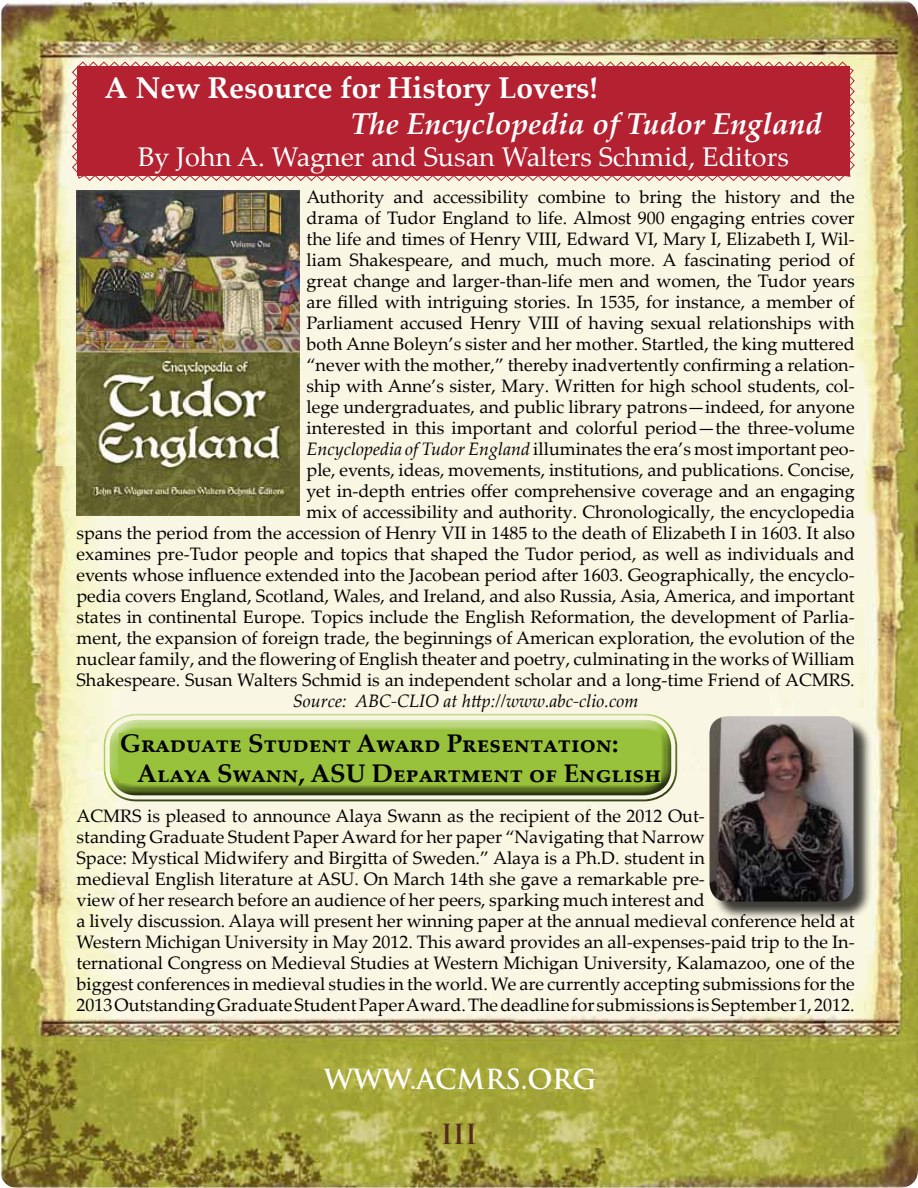
<style>
.page{position:relative;width:918px;height:1188px;background:#fff}
.page>*{position:absolute;margin:0;border:0;box-sizing:border-box;transform-origin:0 0}
.t1{font:700 30px "Palatino Linotype";color:#fff}
.t2{font:italic 700 30px "Palatino Linotype";color:#fff}
.t3{font:27px "Palatino Linotype";color:#fff}
.t4{font:700 27px "Trajan Pro";color:#fff}
.t5{font:700 27px "Trajan Pro";color:#552b20}
.t6{font:700 25.5px/30.6px "Palatino Linotype";color:#000}
.t7{font:18px/21px "Palatino Linotype";color:#000;text-align:right}
.t8{font:italic 18px "Palatino Linotype";color:#000}
.s1{font-style:italic}
</style>
<div class="page">
<img style="left:0;top:0;width:918px;height:1188px">
<svg style="left:71px;top:61px;width:784px;height:121px;background:#b9323f"></svg>
<img style="left:76px;top:190px;width:223px;height:326px">
<div style="left:92px;top:703px;width:588px;height:89px;background:#fff;opacity:.75"></div>
<div style="left:100px;top:723px;width:588px;height:89px;background:#000;opacity:.75"></div>
<div style="left:120px;top:733px;width:541px;height:49px;background:#98c13c"></div>
<div style="left:712px;top:718px;width:160px;height:202px;background:#000;opacity:.75"></div>
<img style="left:710px;top:716px;width:144px;height:186px">
<h1 class="t1" style="left:105px;top:67px;width:495px">A New Resource for History Lovers!</h1>
<h1 class="t2" style="left:351px;top:103px;width:473px">The Encyclopedia of Tudor England</h1>
<h2 class="t3" style="left:138px;top:138px;width:652px">By John A. Wagner and Susan Walters Schmid, Editors</h2>
<p class="t7" style="left:76px;top:186px;width:780px">Authority and accessibility combine to bring the history and the<br>drama of Tudor England to life. Almost 900 engaging entries cover<br>the life and times of Henry VIII, Edward VI, Mary I, Elizabeth I, Wil-<br>liam Shakespeare, and much, much more. A fascinating period of<br>great change and larger-than-life men and women, the Tudor years<br>are filled with intriguing stories. In 1535, for instance, a member of<br>Parliament accused Henry VIII of having sexual relationships with<br>both Anne Boleyn’s sister and her mother. Startled, the king muttered<br>“never with the mother,” thereby inadvertently confirming a relation-<br>ship with Anne’s sister, Mary. Written for high school students, col-<br>lege undergraduates, and public library patrons—indeed, for anyone<br>interested in this important and colorful period—the three-volume<br><span class="s1">Encyclopedia of Tudor England</span> illuminates the era’s most important peo-<br>ple, events, ideas, movements, institutions, and publications. Concise,<br>yet in-depth entries offer comprehensive coverage and an engaging<br>mix of accessibility and authority. Chronologically, the encyclopedia<br>spans the period from the accession of Henry VII in 1485 to the death of Elizabeth I in 1603. It also examines pre-Tudor people and topics that shaped the Tudor period, as well as individuals and events whose influence extended into the Jacobean period after 1603. Geographically, the encyclo&shy;pedia covers England, Scotland, Wales, and Ireland, and also Russia, Asia, America, and important states in continental Europe. Topics include the English Reformation, the development of Parlia&shy;ment, the expansion of foreign trade, the beginnings of American exploration, the evolution of the nuclear family, and the flowering of English theater and poetry, culminating in the works of William Shakespeare. Susan Walters Schmid is an independent scholar and a long-time Friend of ACMRS.</p>
<p class="t8" style="left:293px;top:688px;width:347px">Source: ABC-CLIO at http://www.abc-clio.com</p>
<h3 class="t6" style="left:137px;top:727px;width:525px;text-indent:-17px">Graduate Student Award Presentation:<br>Alaya Swann, ASU Department of English</h3>
<p class="t7" style="left:76px;top:805px;width:780px;text-align:left">ACMRS is pleased to announce Alaya Swann as the recipient of the 2012 Out-<br>standing Graduate Student Paper Award for her paper “Navigating that Narrow<br>Space: Mystical Midwifery and Birgitta of Sweden.” Alaya is a Ph.D. student in<br>medieval English literature at ASU. On March 14th she gave a remarkable pre-<br>view of her research before an audience of her peers, sparking much interest and<br>a lively discussion. Alaya will present her winning paper at the annual medieval conference held at Western Michigan University in May 2012. This award provides an all-expenses-paid trip to the In&shy;ternational Congress on Medieval Studies at Western Michigan University, Kalamazoo, one of the biggest conferences in medieval studies in the world. We are currently accepting submissions for the 2013 Outstanding Graduate Student Paper Award. The deadline for submissions is September 1, 2012.</p>
<h2 class="t4" style="left:324px;top:1062px;width:274px">WWW.ACMRS.ORG</h2>
<h2 class="t5" style="left:441px;top:1118px;width:38px">III</h2>
</div>
